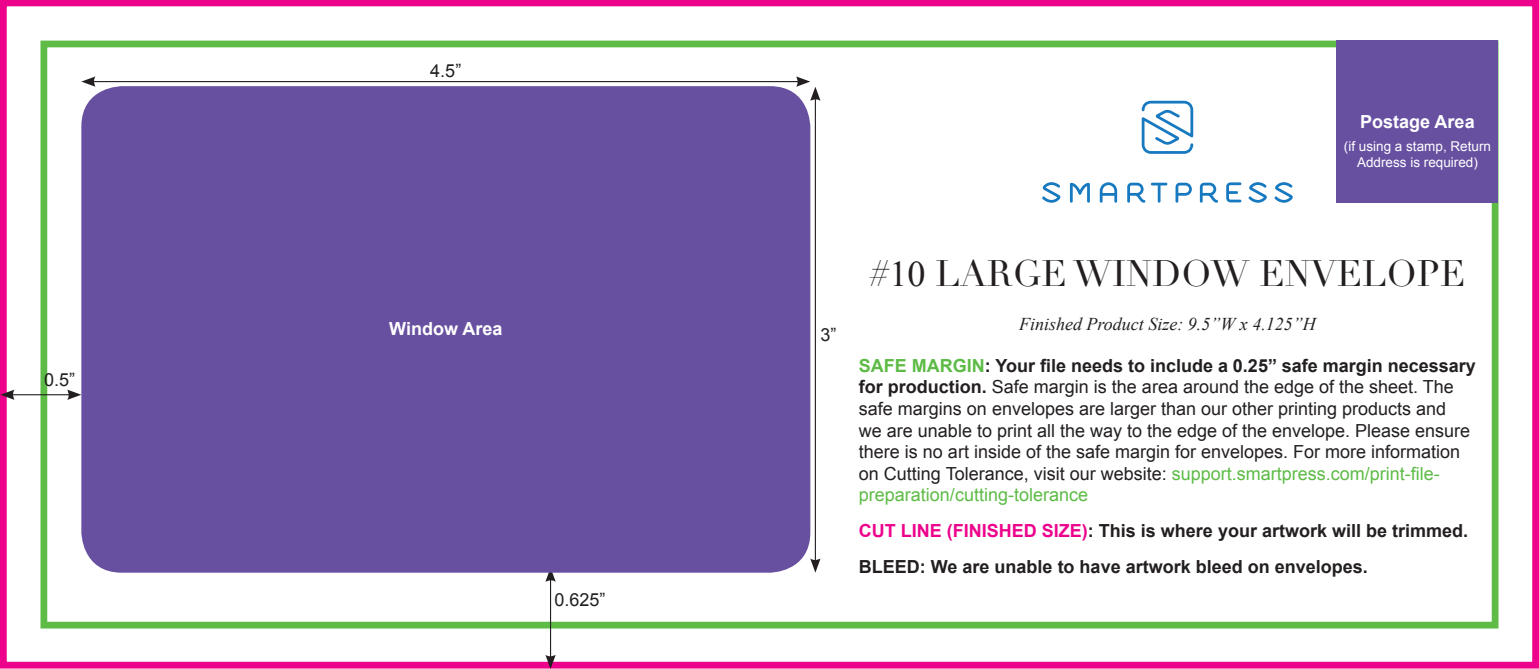
<style>
.page{position:relative;width:1539px;height:669px;background:#fff}
.page>*{position:absolute;margin:0;border:0;box-sizing:border-box;transform-origin:0 0}
.t1{font:36px "Didot";color:#231f20}
.t2{font:18px/21.6px "Arial";color:#231f20}
.t3{font:700 18px "Arial";color:#231f20}
.t4{font:italic 18px "Times New Roman";color:#231f20}
.t5{font:700 18px "Arial";color:#fff}
.t6{font:13.5px/16.2px "Arial";color:#fff;text-align:center}
.s1{font-family:"Times New Roman"}
.s2{font-weight:700;color:#5dbb46}
.s3{font-weight:700}
.s4{color:#5dbb46}
.s5{color:#ed028c}
</style>
<div class="page">
<div style="left:0;top:0;width:1539px;height:668px;border:7px solid #ed028c"></div>
<div style="left:40px;top:41px;width:1458px;height:587px;border:7px solid #5dbb46"></div>
<hr style="left:550px;top:578px;width:1px;height:80px;background:#231f20">
<svg style="left:545px;top:572px;width:11px;height:9px"></svg>
<svg style="left:545px;top:654px;width:11px;height:14px"></svg>
<hr style="left:11px;top:394px;width:60px;height:1px;background:#231f20">
<svg style="left:67px;top:389px;width:14px;height:10px"></svg>
<svg style="left:0;top:389px;width:15px;height:10px"></svg>
<hr style="left:815px;top:97px;width:1px;height:464px;background:#231f20">
<svg style="left:810px;top:558px;width:11px;height:14px"></svg>
<hr style="left:92px;top:81px;width:708px;height:1px;background:#231f20">
<svg style="left:796px;top:76px;width:25px;height:25px"></svg>
<svg style="left:81px;top:76px;width:15px;height:11px"></svg>
<svg style="left:1142px;top:101px;width:51px;height:53px"></svg>
<svg style="left:1226px;top:182px;width:15px;height:20px"></svg>
<svg style="left:1176px;top:183px;width:16px;height:19px"></svg>
<svg style="left:1151px;top:183px;width:16px;height:19px"></svg>
<svg style="left:1127px;top:183px;width:18px;height:19px"></svg>
<svg style="left:1200px;top:183px;width:18px;height:19px"></svg>
<svg style="left:1100px;top:182px;width:17px;height:20px"></svg>
<svg style="left:1042px;top:182px;width:19px;height:20px"></svg>
<svg style="left:1248px;top:182px;width:19px;height:20px"></svg>
<svg style="left:1274px;top:182px;width:19px;height:20px"></svg>
<svg style="left:1070px;top:183px;width:20px;height:19px"></svg>
<div style="left:81px;top:86px;width:729px;height:486px;background:#6850a1;border-radius:40px"></div>
<div style="left:1336px;top:40px;width:162px;height:162px;background:#6850a1"></div>
<p class="t2" style="left:44px;top:368px;width:33px">0.5”</p>
<p class="t2" style="left:430px;top:60px;width:33px">4.5”</p>
<p class="t5" style="left:389px;top:317px;width:115px">Window Area</p>
<p class="t2" style="left:554px;top:589px;width:53px">0.625”</p>
<p class="t5" style="left:1360px;top:110px;width:116px">Postage Area</p>
<p class="t6" style="left:1344px;top:138px;width:149px">(if using a stamp, Return<br>Address is required)</p>
<p class="t2" style="left:820px;top:323px;width:18px">3”</p>
<p class="t1" style="left:869px;top:251px;width:598px">#<span class="s1">10</span> LARGE WINDOW ENVELOPE</p>
<p class="t4" style="left:1019px;top:311px;width:298px">Finished Product Size: 9.5”W x 4.125”H</p>
<p class="t2" style="left:859px;top:354px;width:619px"><span class="s2">SAFE MARGIN</span><span class="s3">: Your file needs to include a 0.25” safe margin necessary for production.</span> Safe margin is the area around the edge of the sheet. The safe margins on envelopes are larger than our other printing products and<br>we are unable to print all the way to the edge of the envelope. Please ensure there is no art inside of the safe margin for envelopes. For more information on Cutting Tolerance, visit our website: <span class="s4">support.smartpress.com/print-file&shy;preparation/cutting-tolerance</span></p>
<p class="t3" style="left:859px;top:518px;width:611px"><span class="s5">CUT LINE (FINISHED SIZE)</span>: This is where your artwork will be trimmed.</p>
<p class="t3" style="left:859px;top:554px;width:510px">BLEED: We are unable to have artwork bleed on envelopes.</p>
</div>
